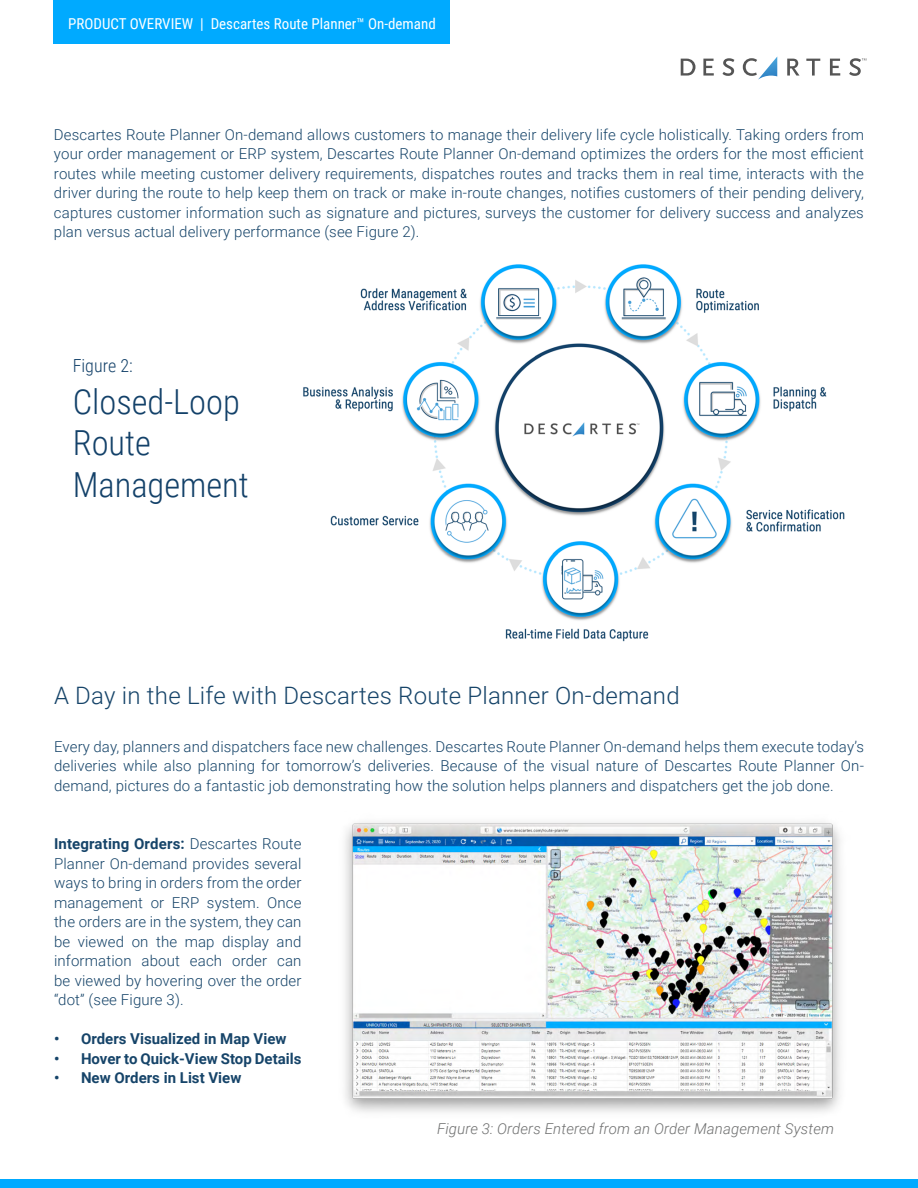
<style>
.page{position:relative;width:918px;height:1188px;background:#fff}
.page>*{position:absolute;margin:0;border:0;box-sizing:border-box;transform-origin:0 0}
.t1{font:300 34.5px/41.4px "Roboto Condensed";color:#134169}
.t2{font:300 24px "Roboto";letter-spacing:.01em;color:#164469}
.t3{font:300 18px "Roboto Condensed";color:#134169}
.t4{font:300 15px/19.5px "Roboto";letter-spacing:.01em;color:#164469;text-align:justify}
.t5{font:700 15px "Roboto";color:#164469}
.t6{font:italic 300 15px "Roboto";letter-spacing:.01em;color:#6f7070}
.t7{font:15px "Roboto Condensed";color:#fff}
.s1{font-weight:700}
</style>
<div class="page">
<div style="left:53px;top:0;width:397px;height:43px;background:#0af"></div>
<div style="left:0;top:1179px;width:918px;height:9px;background:#0af"></div>
<svg style="left:681px;top:59px;width:14px;height:17px"></svg>
<svg style="left:703px;top:59px;width:11px;height:17px"></svg>
<svg style="left:722px;top:58px;width:12px;height:18px"></svg>
<svg style="left:743px;top:57px;width:34px;height:23px"></svg>
<svg style="left:787px;top:59px;width:13px;height:17px"></svg>
<svg style="left:806px;top:59px;width:14px;height:17px"></svg>
<svg style="left:830px;top:59px;width:10px;height:17px"></svg>
<svg style="left:849px;top:58px;width:17px;height:18px"></svg>
<img style="left:345px;top:822px;width:495px;height:290px">
<img style="left:303px;top:264px;width:542px;height:378px">
<p class="t7" style="left:68px;top:14px;width:369px">PRODUCT OVERVIEW | Descartes Route Planner™ On-demand</p>
<p class="t4" style="left:54px;top:124px;width:811px">Descartes Route Planner On-demand allows customers to manage their delivery life cycle holistically. Taking orders from your order management or ERP system, Descartes Route Planner On-demand optimizes the orders for the most efficient routes while meeting customer delivery requirements, dispatches routes and tracks them in real time, interacts with the driver during the route to help keep them on track or make in-route changes, notifies customers of their pending delivery, captures customer information such as signature and pictures, surveys the customer for delivery success and analyzes plan versus actual delivery performance (see Figure 2).</p>
<p class="t3" style="left:73px;top:353px;width:62px">Figure 2:</p>
<h1 class="t1" style="left:73px;top:379px;width:178px">Closed-Loop<br>Route<br>Management</h1>
<h2 class="t2" style="left:54px;top:679px;width:627px">A Day in the Life with Descartes Route Planner On-demand</h2>
<p class="t4" style="left:54px;top:736px;width:812px">Every day, planners and dispatchers face new challenges. Descartes Route Planner On-demand helps them execute today’s deliveries while also planning for tomorrow’s deliveries. Because of the visual nature of Descartes Route Planner On&shy;demand, pictures do a fantastic job demonstrating how the solution helps planners and dispatchers get the job done.</p>
<p class="t4" style="left:54px;top:834px;width:249px"><span class="s1">Integrating Orders:</span> Descartes Route Planner On-demand provides several ways to bring in orders from the order management or ERP system. Once the orders are in the system, they can be viewed on the map display and information about each order can be viewed by hovering over the order “dot” (see Figure 3).</p>
<p class="t5" style="left:54px;top:1029px;width:234px">• Orders Visualized in Map View</p>
<p class="t5" style="left:54px;top:1048px;width:249px">• Hover to Quick-View Stop Details</p>
<p class="t5" style="left:54px;top:1068px;width:189px">• New Orders in List View</p>
<p class="t6" style="left:437px;top:1118px;width:399px">Figure 3: Orders Entered from an Order Management System</p>
</div>
